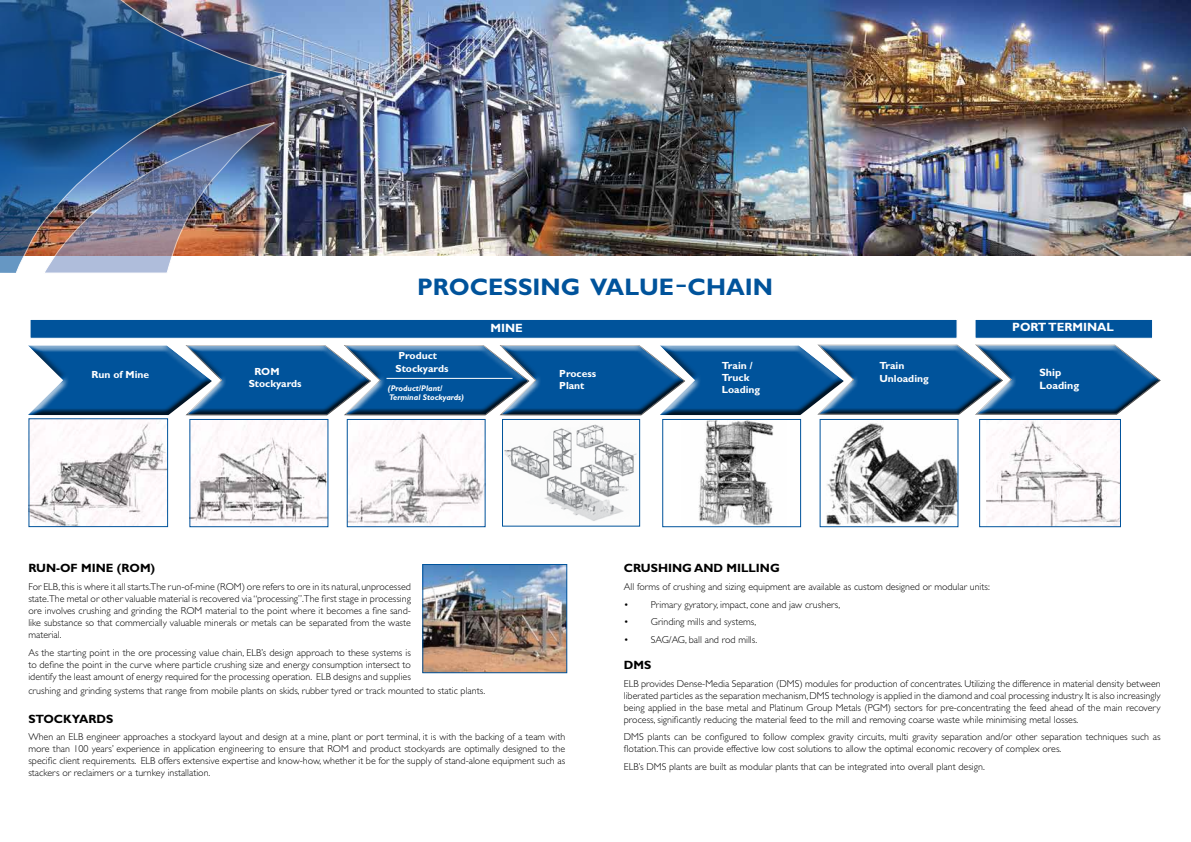
<style>
.page{position:relative;width:1191px;height:842px;background:#fff}
.page>*{position:absolute;margin:0;border:0;box-sizing:border-box;transform-origin:0 0}
.t1{font:700 24px "Gill Sans Std";color:#00539b}
.t2{font:700 18px "Gill Sans Std";color:#00539b}
.t3{font:700 12px "Gill Sans Std";color:#000}
.t4{font:700 12px "Gill Sans Std";color:#fff}
.t5{font:700 10.7px/12.8px "Gill Sans Std";color:#fff}
.t6{font:700 10.3px/12.4px "Gill Sans Std";color:#fff}
.t7{font:300 10px/12px "Gill Sans Std";color:#000;text-align:justify}
.t8{font:italic 700 8.2px/9.9px "Gill Sans Std";color:#fff}
</style>
<div class="page">
<img style="left:289px;top:0;width:902px;height:255px">
<img style="left:0;top:0;width:289px;height:273px">
<img style="left:42px;top:121px;width:234px;height:152px">
<img style="left:30px;top:421px;width:136px;height:104px">
<div style="left:28px;top:418px;width:140px;height:109px;border:1px solid #00539b"></div>
<img style="left:191px;top:421px;width:135px;height:104px">
<div style="left:189px;top:419px;width:139px;height:108px;border:1px solid #00539b"></div>
<img style="left:349px;top:421px;width:134px;height:104px">
<div style="left:347px;top:419px;width:138px;height:108px;border:1px solid #00539b"></div>
<img style="left:504px;top:424px;width:133px;height:97px">
<div style="left:502px;top:419px;width:138px;height:108px;border:1px solid #00539b"></div>
<img style="left:826px;top:423px;width:130px;height:102px">
<div style="left:819px;top:419px;width:139px;height:108px;border:1px solid #00539b"></div>
<img style="left:698px;top:421px;width:76px;height:104px">
<div style="left:662px;top:419px;width:139px;height:108px;border:1px solid #00539b"></div>
<img style="left:986px;top:421px;width:133px;height:104px">
<div style="left:979px;top:419px;width:142px;height:108px;border:1px solid #00539b"></div>
<div style="left:30px;top:319px;width:927px;height:20px;background:#00539b;border:1px solid #fff"></div>
<div style="left:974px;top:319px;width:179px;height:20px;background:#00539b;border:1px solid #fff"></div>
<svg style="left:28px;top:344px;width:946px;height:71px;background:#2768a0"></svg>
<div style="left:974px;top:342px;width:186px;height:73px;background:#fff;opacity:.75"></div>
<div style="left:974px;top:348px;width:186px;height:67px;background:#000;opacity:.75"></div>
<hr style="left:386px;top:378px;width:126px;height:1px;background:#fff">
<img style="left:424px;top:566px;width:141px;height:105px">
<div style="left:422px;top:564px;width:145px;height:109px;border:1px solid #00539b"></div>
<h1 class="t1" style="left:417px;top:273px;width:357px">PROCESSING VALUE CHAIN</h1>
<h2 class="t2" style="left:676px;top:273px;width:10px">–</h2>
<p class="t6" style="left:91px;top:369px;width:59px">Run of Mine</p>
<p class="t6" style="left:249px;top:365px;width:54px;text-indent:6px">ROM<br>Stockyards</p>
<p class="t6" style="left:395px;top:350px;width:54px">Product<br>Stockyards</p>
<p class="t8" style="left:388px;top:383px;width:78px">(Product/Plant/<br>Terminal Stockyards)</p>
<p class="t4" style="left:490px;top:321px;width:34px">MINE</p>
<p class="t4" style="left:1012px;top:320px;width:103px">PORT TERMINAL</p>
<p class="t6" style="left:559px;top:367px;width:38px">Process<br>Plant</p>
<p class="t6" style="left:722px;top:359px;width:40px">Train /<br>Truck<br>Loading</p>
<p class="t6" style="left:879px;top:359px;width:51px">Train<br>Unloading</p>
<p class="t5" style="left:1039px;top:366px;width:41px">Ship<br>Loading</p>
<p class="t3" style="left:28px;top:561px;width:128px">RUN-OF MINE (ROM)</p>
<p class="t7" style="left:28px;top:581px;width:384px">For ELB, this is where it all starts.The run-of-mine (ROM) ore refers to ore in its natural, unprocessed state.The metal or other valuable material is recovered via “processing”.The first stage in processing ore involves crushing and grinding the ROM material to the point where it becomes a fine sand&shy;like substance so that commercially valuable minerals or metals can be separated from the waste material.</p>
<p class="t7" style="left:28px;top:646px;width:384px">As the starting point in the ore processing value chain, ELB’s design approach to these systems is to define the point in the curve where particle crushing size and energy consumption intersect to identify the least amount of energy required for the processing operation. ELB designs and supplies</p>
<p class="t7" style="left:28px;top:685px;width:458px">crushing and grinding systems that range from mobile plants on skids, rubber tyred or track mounted to static plants.</p>
<p class="t3" style="left:28px;top:711px;width:87px">STOCKYARDS</p>
<p class="t7" style="left:28px;top:731px;width:538px">When an ELB engineer approaches a stockyard layout and design at a mine, plant or port terminal, it is with the backing of a team with more than 100 years’ experience in application engineering to ensure that ROM and product stockyards are optimally designed to the specific client requirements. ELB offers extensive expertise and know-how, whether it be for the supply of stand-alone equipment such as stackers or reclaimers or a turnkey installation.</p>
<p class="t3" style="left:624px;top:561px;width:157px">CRUSHING AND MILLING</p>
<p class="t7" style="left:624px;top:581px;width:367px">All forms of crushing and sizing equipment are available as custom designed or modular units:</p>
<p class="t7" style="left:624px;top:598px;width:218px">• Primary gyratory, impact, cone and jaw crushers,</p>
<p class="t7" style="left:624px;top:616px;width:134px">• Grinding mills and systems,</p>
<p class="t7" style="left:624px;top:634px;width:135px">• SAG/AG, ball and rod mills.</p>
<p class="t3" style="left:624px;top:658px;width:29px">DMS</p>
<p class="t7" style="left:624px;top:677px;width:538px">ELB provides Dense-Media Separation (DMS) modules for production of concentrates. Utilizing the difference in material density between liberated particles as the separation mechanism,DMS technology is applied in the diamond and coal processing industry. It is also increasingly being applied in the base metal and Platinum Group Metals (PGM) sectors for pre-concentrating the feed ahead of the main recovery process, significantly reducing the material feed to the mill and removing coarse waste while minimising metal losses.</p>
<p class="t7" style="left:624px;top:731px;width:538px">DMS plants can be configured to follow complex gravity circuits, multi gravity separation and/or other separation techniques such as flotation.This can provide effective low cost solutions to allow the optimal economic recovery of complex ores.</p>
<p class="t7" style="left:624px;top:761px;width:362px">ELB’s DMS plants are built as modular plants that can be integrated into overall plant design.</p>
</div>
